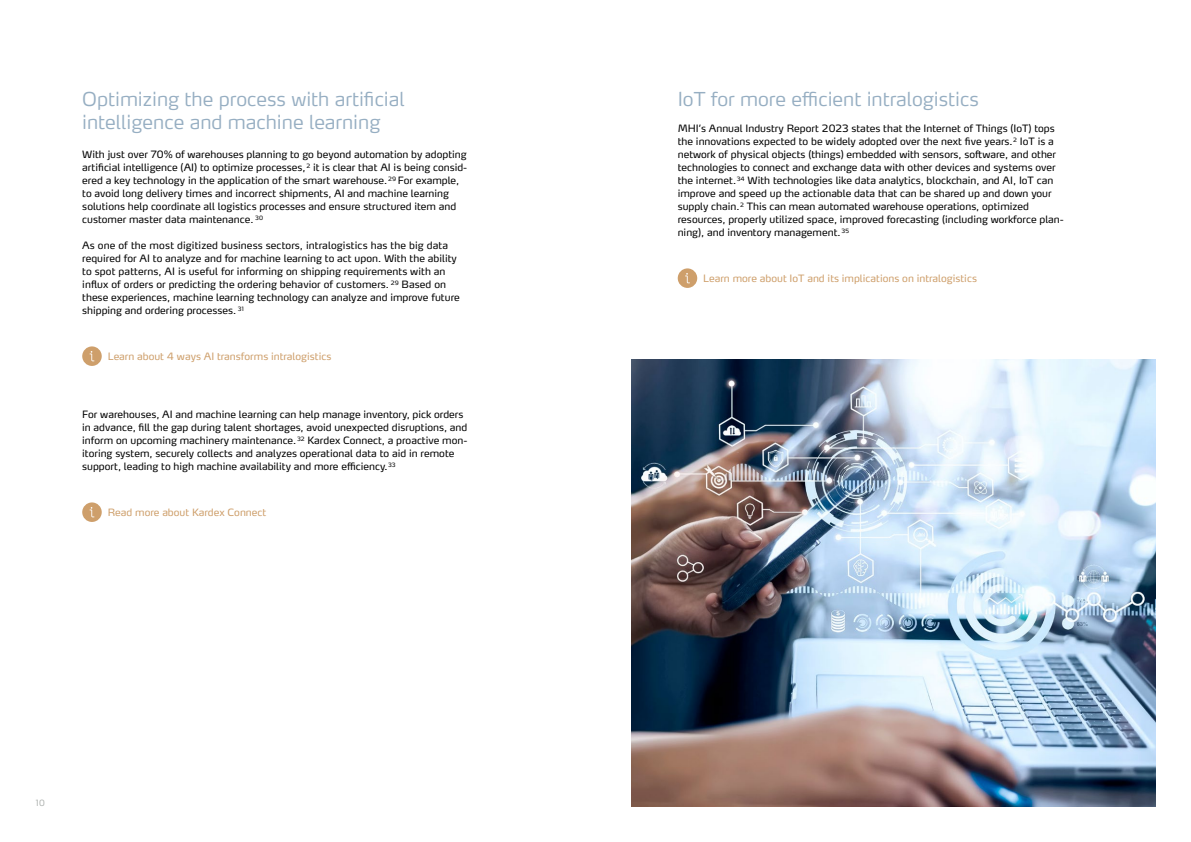
<style>
.page{position:relative;width:1191px;height:842px;background:#fff}
.page>*{position:absolute;margin:0;border:0;box-sizing:border-box;transform-origin:0 0}
.t1{font:300 19px/22.8px "Max Pro";color:#96aec2}
.t2{font:10px/13px "Max Pro";color:#000}
.t3{font:10px "Max Pro";color:#ce9f6b}
.t4{font:300 8.5px "Max Pro";color:#a8aca9}
</style>
<div class="page">
<img style="left:631px;top:359px;width:524px;height:447px">
<div style="left:82px;top:346px;width:20px;height:20px;background:#ce9f6b;border-radius:50%"></div>
<svg style="left:90px;top:351px;width:4px;height:10px"></svg>
<div style="left:82px;top:502px;width:20px;height:20px;background:#ce9f6b;border-radius:50%"></div>
<svg style="left:90px;top:507px;width:4px;height:10px"></svg>
<div style="left:677px;top:268px;width:20px;height:20px;background:#ce9f6b;border-radius:50%"></div>
<svg style="left:685px;top:273px;width:5px;height:10px"></svg>
<h1 class="t1" style="left:82px;top:86px;width:324px">Optimizing the process with artificial intelligence and machine learning</h1>
<p class="t2" style="left:82px;top:147px;width:386px">With just over 70% of warehouses planning to go beyond automation by adopting artificial intelligence (AI) to optimize processes,<sup>2</sup> it is clear that AI is being consid&shy;ered a key technology in the application of the smart warehouse.<sup>29</sup> For example, to avoid long delivery times and incorrect shipments, AI and machine learning solutions help coordinate all logistics processes and ensure structured item and customer master data maintenance. <sup>30</sup></p>
<p class="t2" style="left:82px;top:238px;width:379px">As one of the most digitized business sectors, intralogistics has the big data required for AI to analyze and for machine learning to act upon. With the ability to spot patterns, AI is useful for informing on shipping requirements with an influx of orders or predicting the ordering behavior of customers. <sup>29</sup> Based on these experiences, machine learning technology can analyze and improve future shipping and ordering processes. <sup>31</sup></p>
<p class="t3" style="left:108px;top:348px;width:225px">Learn about 4 ways AI transforms intralogistics</p>
<p class="t2" style="left:82px;top:407px;width:387px">For warehouses, AI and machine learning can help manage inventory, pick orders in advance, fill the gap during talent shortages, avoid unexpected disruptions, and inform on upcoming machinery maintenance.<sup>32</sup> Kardex Connect, a proactive mon&shy;itoring system, securely collects and analyzes operational data to aid in remote support, leading to high machine availability and more efficiency.<sup>33</sup></p>
<p class="t3" style="left:108px;top:504px;width:160px">Read more about Kardex Connect</p>
<p class="t4" style="left:36px;top:796px;width:11px">10</p>
<h1 class="t1" style="left:677px;top:86px;width:303px">IoT for more efficient intralogistics</h1>
<p class="t2" style="left:677px;top:121px;width:387px">MHI’s Annual Industry Report 2023 states that the Internet of Things (IoT) tops the innovations expected to be widely adopted over the next five years.<sup>2</sup> IoT is a network of physical objects (things) embedded with sensors, software, and other technologies to connect and exchange data with other devices and systems over the internet.<sup>34</sup> With technologies like data analytics, blockchain, and AI, IoT can improve and speed up the actionable data that can be shared up and down your supply chain.<sup>2</sup> This can mean automated warehouse operations, optimized resources, properly utilized space, improved forecasting (including workforce plan&shy;ning), and inventory management.<sup>35</sup></p>
<p class="t3" style="left:703px;top:270px;width:275px">Learn more about IoT and its implications on intralogistics</p>
</div>
